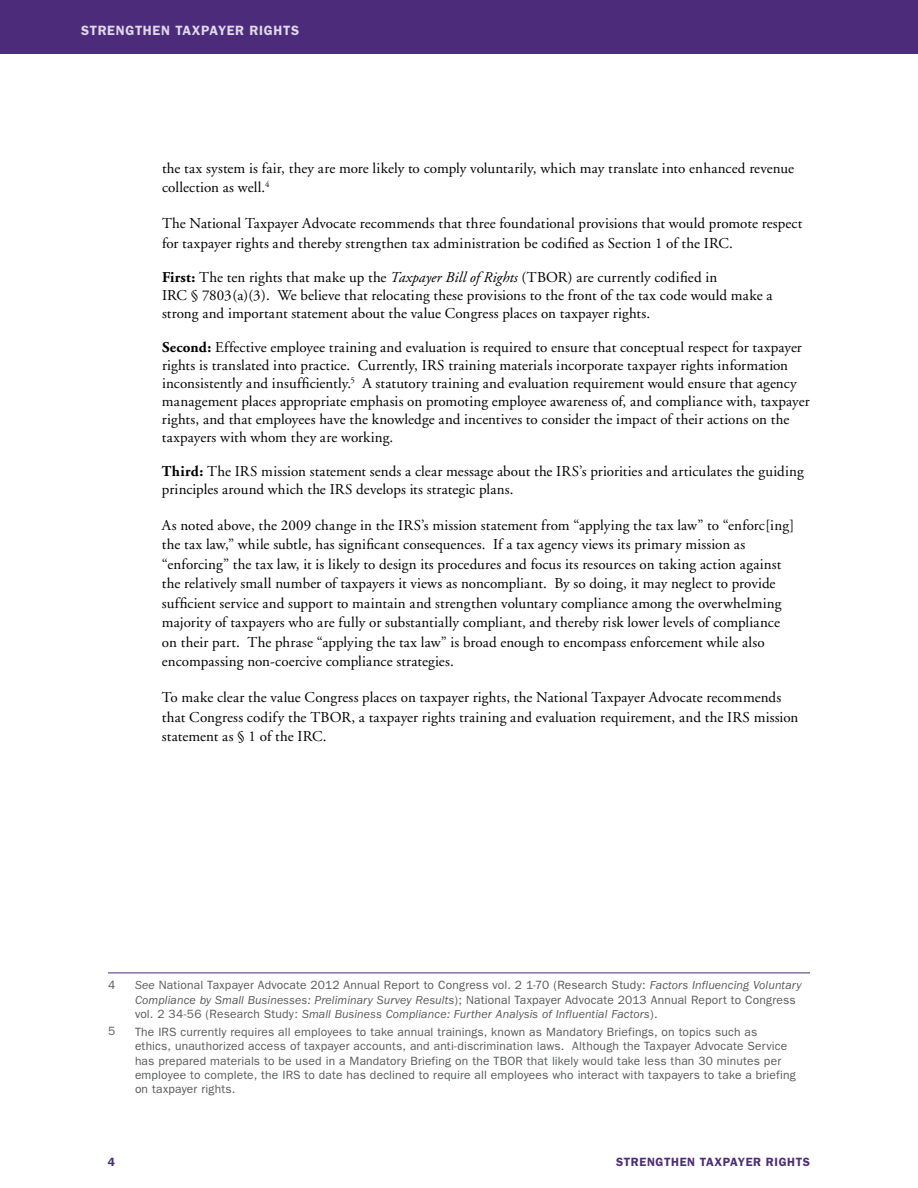
<style>
.page{position:relative;width:918px;height:1188px;background:#fff}
.page>*{position:absolute;margin:0;border:0;box-sizing:border-box;transform-origin:0 0}
.t1{font:15px/19.5px "Adobe Garamond";letter-spacing:.01em;color:#000}
.t2{font:600 13.5px "Franklin Gothic";letter-spacing:.05em;color:#dfd9e9}
.t3{font:12px/14.4px "Franklin Gothic";letter-spacing:.015em;color:#58595b}
.t4{font:600 12px "Franklin Gothic";letter-spacing:.05em;color:#4d2b7b}
.s1{font-weight:700}
.s2{font-style:italic}
</style>
<div class="page">
<div style="left:0;top:0;width:918px;height:54px;background:#4d2b7b"></div>
<hr style="left:108px;top:973px;width:702px;height:1px;background:#4d2b7b">
<p class="t2" style="left:81px;top:23px;width:218px">STRENGTHEN TAXPAYER RIGHTS</p>
<p class="t1" style="left:162px;top:159px;width:634px">the tax system is fair, they are more likely to comply voluntarily, which may translate into enhanced revenue collection as well.<sup>4</sup></p>
<p class="t1" style="left:162px;top:214px;width:642px">The National Taxpayer Advocate recommends that three foundational provisions that would promote respect for taxpayer rights and thereby strengthen tax administration be codified as Section 1 of the IRC.</p>
<p class="t1" style="left:162px;top:268px;width:612px;line-height:18px"><span class="s1">First:</span> The ten rights that make up the <span class="s2">Taxpayer Bill of Rights</span> (TBOR) are currently codified in<br>IRC § 7803(a)(3). We believe that relocating these provisions to the front of the tax code would make a strong and important statement about the value Congress places on taxpayer rights.</p>
<p class="t1" style="left:162px;top:339px;width:649px;line-height:18px"><span class="s1">Second:</span> Effective employee training and evaluation is required to ensure that conceptual respect for taxpayer rights is translated into practice. Currently, IRS training materials incorporate taxpayer rights information inconsistently and insufficiently.<sup>5</sup> A statutory training and evaluation requirement would ensure that agency management places appropriate emphasis on promoting employee awareness of, and compliance with, taxpayer rights, and that employees have the knowledge and incentives to consider the impact of their actions on the taxpayers with whom they are working.</p>
<p class="t1" style="left:162px;top:463px;width:643px;line-height:18px"><span class="s1">Third:</span> The IRS mission statement sends a clear message about the IRS’s priorities and articulates the guiding principles around which the IRS develops its strategic plans.</p>
<p class="t1" style="left:162px;top:516px;width:634px">As noted above, the 2009 change in the IRS’s mission statement from “applying the tax law” to “enforc[ing] the tax law,” while subtle, has significant consequences. If a tax agency views its primary mission as “enforcing” the tax law, it is likely to design its procedures and focus its resources on taking action against the relatively small number of taxpayers it views as noncompliant. By so doing, it may neglect to provide sufficient service and support to maintain and strengthen voluntary compliance among the overwhelming majority of taxpayers who are fully or substantially compliant, and thereby risk lower levels of compliance on their part. The phrase “applying the tax law” is broad enough to encompass enforcement while also encompassing non-coercive compliance strategies.</p>
<p class="t1" style="left:162px;top:688px;width:638px">To make clear the value Congress places on taxpayer rights, the National Taxpayer Advocate recommends that Congress codify the TBOR, a taxpayer rights training and evaluation requirement, and the IRS mission statement as § 1 of the IRC.</p>
<p class="t3" style="left:108px;top:978px;width:9px">4</p>
<p class="t3" style="left:135px;top:978px;width:668px"><span class="s2">See</span> National Taxpayer Advocate 2012 Annual Report to Congress vol. 2 1-70 (Research Study: <span class="s2">Factors Influencing Voluntary<br>Compliance by Small Businesses: Preliminary Survey Results</span>); National Taxpayer Advocate 2013 Annual Report to Congress vol. 2 34-56 (Research Study: <span class="s2">Small Business Compliance: Further Analysis of Influential Factors</span>).</p>
<p class="t3" style="left:108px;top:1024px;width:9px">5</p>
<p class="t3" style="left:135px;top:1025px;width:662px">The IRS currently requires all employees to take annual trainings, known as Mandatory Briefings, on topics such as ethics, unauthorized access of taxpayer accounts, and anti-discrimination laws. Although the Taxpayer Advocate Service has prepared materials to be used in a Mandatory Briefing on the TBOR that likely would take less than 30 minutes per employee to complete, the IRS to date has declined to require all employees who interact with taxpayers to take a briefing on taxpayer rights.</p>
<p class="t4" style="left:108px;top:1154px;width:9px">4</p>
<p class="t4" style="left:616px;top:1154px;width:194px">STRENGTHEN TAXPAYER RIGHTS</p>
</div>
